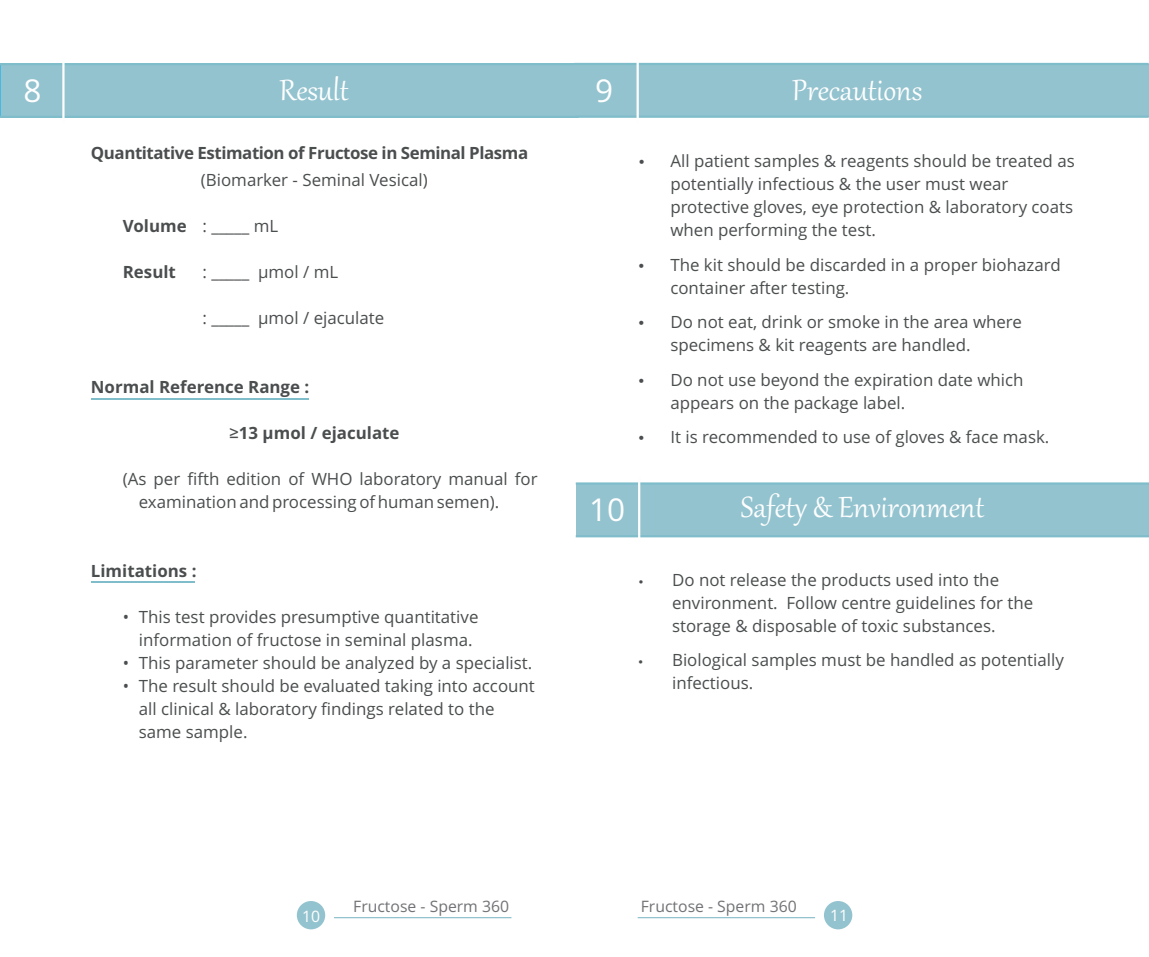
<style>
.page{position:relative;width:1149px;height:957px;background:#fff}
.page>*{position:absolute;margin:0;border:0;box-sizing:border-box;transform-origin:0 0}
.t1{font:36px "Gabriola";color:#fefefe}
.t2{font:31.5px "Open Sans";color:#fefefe}
.t3{font:16.88px/22.9px "Open Sans";color:#4b4e4f}
.t4{font:700 16.88px "Open Sans";color:#4b4e4f}
.t5{font:700 16.88px "Open Sans";letter-spacing:-.025em;color:#4b4e4f}
.t6{font:15.75px "Open Sans";color:#727376}
.t7{font:15.75px "Open Sans";color:#fefefe}
.s1{font-weight:700}
.s2{font-family:"Arial Unicode MS";font-weight:400}
</style>
<div class="page">
<div style="left:0;top:65px;width:574px;height:51px;background:#93c3cf"></div>
<hr style="left:0;top:116px;width:578px;height:2px;background:#7fbdcb">
<hr style="left:0;top:63px;width:578px;height:2px;background:#7fbdcb">
<hr style="left:62px;top:58px;width:3px;height:65px;background:#fefefe">
<div style="left:574px;top:64px;width:574px;height:53px;background:#93c3cf"></div>
<hr style="left:574px;top:116px;width:574px;height:2px;background:#7fbdcb">
<hr style="left:574px;top:63px;width:574px;height:2px;background:#7fbdcb">
<hr style="left:636px;top:57px;width:2px;height:66px;background:#fefefe">
<div style="left:575px;top:483px;width:573px;height:53px;background:#93c3cf"></div>
<hr style="left:575px;top:535px;width:573px;height:2px;background:#7fbdcb">
<hr style="left:575px;top:482px;width:573px;height:3px;background:#7fbdcb">
<hr style="left:638px;top:477px;width:2px;height:66px;background:#fefefe">
<div style="left:297px;top:901px;width:28px;height:28px;background:#93c3cf;border-radius:50%"></div>
<hr style="left:334px;top:917px;width:177px;height:1px;background:#93c3cf">
<div style="left:823px;top:901px;width:29px;height:28px;background:#93c3cf;border-radius:50%"></div>
<hr style="left:637px;top:917px;width:177px;height:1px;background:#93c3cf">
<hr style="left:92px;top:581px;width:103px;height:2px;background:#7fbdcb">
<hr style="left:92px;top:398px;width:217px;height:2px;background:#7fbdcb">
<h2 class="t2" style="left:24px;top:78px;width:20px">8</h2>
<h1 class="t1" style="left:279px;top:75px;width:71px">Result</h1>
<h2 class="t2" style="left:595px;top:78px;width:20px">9</h2>
<h1 class="t1" style="left:792px;top:76px;width:131px">Precautions</h1>
<p class="t5" style="left:91px;top:146px;width:438px">Quantitative Estimation of Fructose in Seminal Plasma</p>
<p class="t3" style="left:201px;top:170px;width:228px">(Biomarker - Seminal Vesical)</p>
<p class="t3" style="left:123px;top:216px;width:157px"><span class="s1">Volume</span> : _____ mL</p>
<p class="t4" style="left:123px;top:265px;width:55px">Result</p>
<p class="t3" style="left:202px;top:262px;width:137px">: _____ µmol / mL</p>
<p class="t3" style="left:202px;top:308px;width:183px">: _____ µmol / ejaculate</p>
<p class="t4" style="left:91px;top:380px;width:220px">Normal Reference Range :</p>
<p class="t4" style="left:229px;top:426px;width:172px"><span class="s2">≥</span>13 µmol / ejaculate</p>
<p class="t3" style="left:139px;top:469px;width:400px;text-indent:-16px">(As per fifth edition of WHO laboratory manual for examination and processing of human semen).</p>
<p class="t4" style="left:91px;top:564px;width:107px">Limitations :</p>
<p class="t3" style="left:123px;top:607px;width:357px;text-align:center">• This test provides presumptive quantitative information of fructose in seminal plasma.</p>
<p class="t3" style="left:123px;top:653px;width:411px">• This parameter should be analyzed by a specialist.</p>
<p class="t3" style="left:139px;top:676px;width:397px;text-indent:-16px">• The result should be evaluated taking into account all clinical &amp; laboratory findings related to the same sample.</p>
<p class="t3" style="left:670px;top:151px;width:406px">All patient samples &amp; reagents should be treated as potentially infectious &amp; the user must wear protective gloves, eye protection &amp; laboratory coats when performing the test.</p>
<p class="t3" style="left:670px;top:255px;width:391px">The kit should be discarded in a proper biohazard container after testing.</p>
<p class="t3" style="left:670px;top:312px;width:353px">Do not eat, drink or smoke in the area where specimens &amp; kit reagents are handled.</p>
<p class="t3" style="left:670px;top:370px;width:354px">Do not use beyond the expiration date which appears on the package label.</p>
<p class="t3" style="left:670px;top:427px;width:380px">It is recommended to use of gloves &amp; face mask.</p>
<h2 class="t2" style="left:589px;top:497px;width:38px">10</h2>
<h1 class="t1" style="left:740px;top:493px;width:245px">Safety &amp; Environment</h1>
<p class="t3" style="left:672px;top:570px;width:362px">Do not release the products used into the environment. Follow centre guidelines for the storage &amp; disposable of toxic substances.</p>
<p class="t3" style="left:672px;top:650px;width:393px">Biological samples must be handled as potentially infectious.</p>
<p class="t7" style="left:302px;top:910px;width:20px">10</p>
<p class="t6" style="left:353px;top:900px;width:157px">Fructose - Sperm 360</p>
<p class="t7" style="left:829px;top:908px;width:20px">11</p>
<p class="t6" style="left:640px;top:900px;width:157px">Fructose - Sperm 360</p>
</div>
